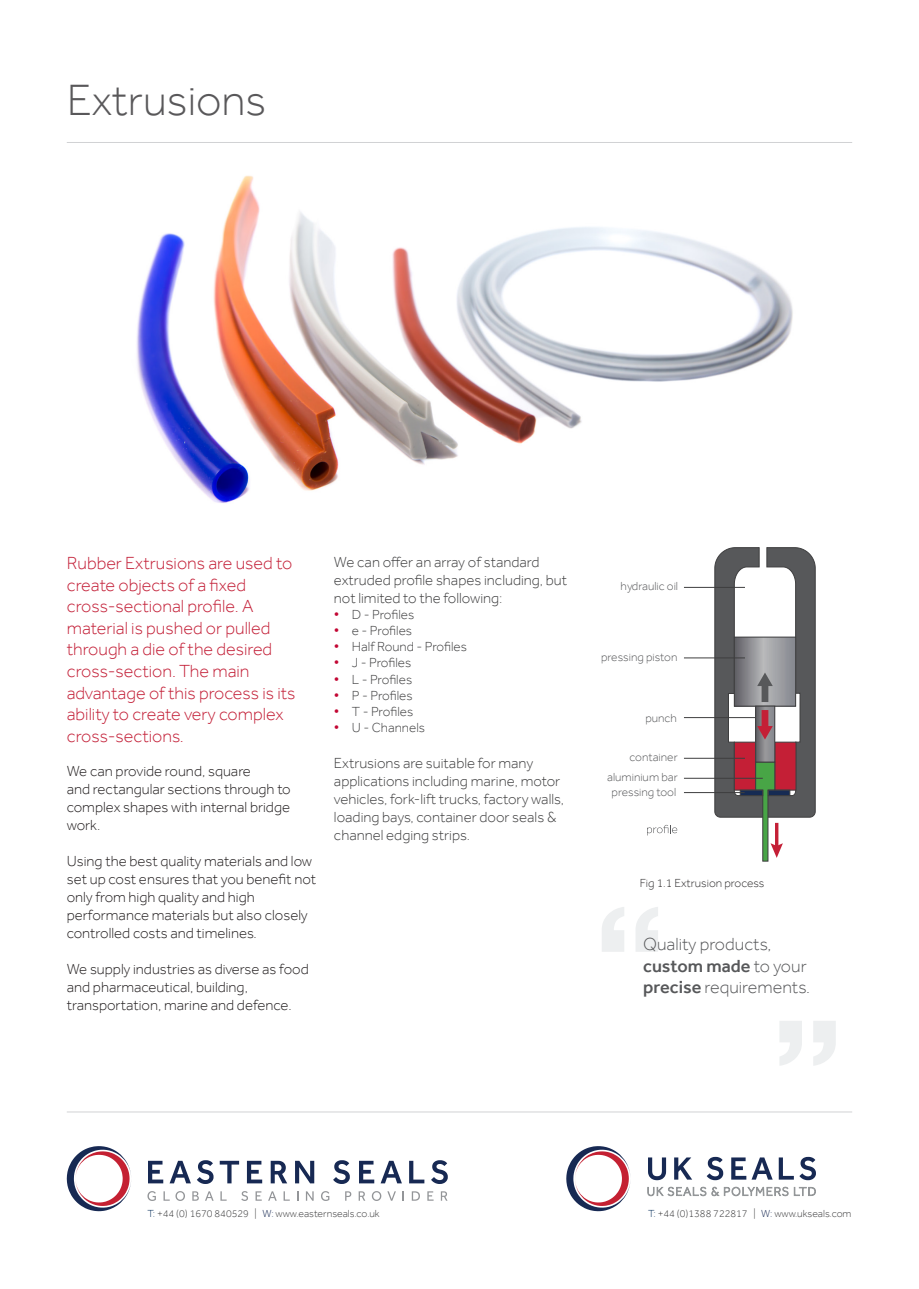
<style>
.page{position:relative;width:919px;height:1289px;background:#fff}
.page>*{position:absolute;margin:0;border:0;box-sizing:border-box;transform-origin:0 0}
.t1{font:300 45px "Effra";color:#59585a}
.t2{font:300 18px "Effra";color:#c31f37}
.t3{font:300 18px/21.6px "Effra";color:#57585a}
.t4{font:300 15px/18px "Effra";color:#231f20}
.t5{font:300 15px "Effra";color:#3e3e3f}
.t6{font:300 13.5px "Effra";color:#3e3e3f}
.t7{font:300 12px/20px "Effra";color:#57585a;text-align:right}
.t8{font:300 12px "Effra";color:#312f30}
.t9{font:300 10.5px "Effra";color:#3e3e3f}
.s1{font-size:16.5px;color:#c20633}
.s2{font-weight:500}
.s3{color:#002957}
.s4{color:#172953}
</style>
<div class="page">
<hr style="left:67px;top:142px;width:785px;height:1px;background:#d1d2d4">
<hr style="left:67px;top:1111px;width:785px;height:1px;background:#d1d2d4">
<img style="left:136px;top:175px;width:657px;height:328px">
<svg style="left:602px;top:907px;width:56px;height:44px"></svg>
<svg style="left:779px;top:1021px;width:56px;height:44px"></svg>
<svg style="left:566px;top:1146px;width:64px;height:65px"></svg>
<svg style="left:647px;top:1186px;width:168px;height:10px"></svg>
<svg style="left:648px;top:1157px;width:18px;height:23px"></svg>
<svg style="left:674px;top:1157px;width:18px;height:22px"></svg>
<svg style="left:706px;top:1156px;width:17px;height:24px"></svg>
<svg style="left:731px;top:1157px;width:41px;height:22px"></svg>
<svg style="left:778px;top:1157px;width:15px;height:22px"></svg>
<svg style="left:799px;top:1156px;width:16px;height:24px"></svg>
<svg style="left:67px;top:1146px;width:64px;height:65px"></svg>
<svg style="left:147px;top:1191px;width:9px;height:9px"></svg>
<svg style="left:163px;top:1191px;width:22px;height:9px"></svg>
<svg style="left:192px;top:1191px;width:7px;height:9px"></svg>
<svg style="left:205px;top:1191px;width:9px;height:9px"></svg>
<svg style="left:220px;top:1191px;width:7px;height:9px"></svg>
<svg style="left:241px;top:1191px;width:7px;height:9px"></svg>
<svg style="left:255px;top:1191px;width:7px;height:9px"></svg>
<svg style="left:268px;top:1191px;width:9px;height:9px"></svg>
<svg style="left:283px;top:1191px;width:7px;height:9px"></svg>
<svg style="left:306px;top:1191px;width:7px;height:9px"></svg>
<svg style="left:321px;top:1191px;width:8px;height:9px"></svg>
<svg style="left:345px;top:1191px;width:6px;height:9px"></svg>
<svg style="left:358px;top:1191px;width:7px;height:9px"></svg>
<svg style="left:372px;top:1191px;width:9px;height:9px"></svg>
<svg style="left:387px;top:1191px;width:9px;height:9px"></svg>
<svg style="left:402px;top:1191px;width:2px;height:9px"></svg>
<svg style="left:412px;top:1191px;width:8px;height:9px"></svg>
<svg style="left:427px;top:1191px;width:6px;height:9px"></svg>
<svg style="left:441px;top:1191px;width:6px;height:9px"></svg>
<svg style="left:148px;top:1160px;width:15px;height:23px"></svg>
<svg style="left:169px;top:1160px;width:22px;height:23px"></svg>
<svg style="left:197px;top:1160px;width:16px;height:23px"></svg>
<svg style="left:220px;top:1160px;width:19px;height:23px"></svg>
<svg style="left:247px;top:1160px;width:15px;height:23px"></svg>
<svg style="left:271px;top:1160px;width:16px;height:23px"></svg>
<svg style="left:295px;top:1160px;width:19px;height:23px"></svg>
<svg style="left:333px;top:1160px;width:17px;height:23px"></svg>
<svg style="left:359px;top:1160px;width:15px;height:23px"></svg>
<svg style="left:380px;top:1160px;width:22px;height:23px"></svg>
<svg style="left:409px;top:1160px;width:15px;height:23px"></svg>
<svg style="left:431px;top:1160px;width:17px;height:23px"></svg>
<hr style="left:684px;top:587px;width:61px;height:1px;background:#3e3e3f">
<hr style="left:684px;top:758px;width:61px;height:1px;background:#3e3e3f">
<hr style="left:684px;top:657px;width:61px;height:1px;background:#3e3e3f">
<hr style="left:684px;top:717px;width:71px;height:1px;background:#3e3e3f">
<hr style="left:684px;top:778px;width:78px;height:1px;background:#3e3e3f">
<hr style="left:684px;top:792px;width:60px;height:1px;background:#3e3e3f">
<svg style="left:647px;top:824px;width:30px;height:11px"></svg>
<svg style="left:713px;top:547px;width:103px;height:315px"></svg>
<p class="t1" style="left:67px;top:75px;width:201px">Extrusions</p>
<p class="t2" style="left:67px;top:552px;width:227px">Rubber Extrusions are used to</p>
<p class="t2" style="left:67px;top:574px;width:181px">create objects of a fixed</p>
<p class="t2" style="left:67px;top:596px;width:188px">cross-sectional profile. A</p>
<p class="t2" style="left:67px;top:617px;width:205px">material is pushed or pulled</p>
<p class="t2" style="left:67px;top:639px;width:207px">through a die of the desired</p>
<p class="t2" style="left:67px;top:660px;width:184px">cross-section. The main</p>
<p class="t2" style="left:67px;top:682px;width:230px">advantage of this process is its</p>
<p class="t2" style="left:67px;top:704px;width:218px">ability to create very complex</p>
<p class="t2" style="left:67px;top:725px;width:118px">cross-sections.</p>
<p class="t4" style="left:67px;top:762px;width:186px">We can provide round, square</p>
<p class="t4" style="left:67px;top:780px;width:225px">and rectangular sections through to</p>
<p class="t4" style="left:67px;top:798px;width:225px">complex shapes with internal bridge work.</p>
<p class="t4" style="left:67px;top:852px;width:247px">Using the best quality materials and low</p>
<p class="t4" style="left:67px;top:870px;width:251px">set up cost ensures that you benefit not</p>
<p class="t4" style="left:67px;top:888px;width:189px">only from high quality and high</p>
<p class="t4" style="left:67px;top:906px;width:242px">performance materials but also closely</p>
<p class="t4" style="left:67px;top:924px;width:192px">controlled costs and timelines.</p>
<p class="t4" style="left:67px;top:960px;width:243px">We supply industries as diverse as food</p>
<p class="t4" style="left:67px;top:978px;width:183px">and pharmaceutical, building,</p>
<p class="t4" style="left:67px;top:996px;width:226px">transportation, marine and defence.</p>
<p class="t5" style="left:334px;top:553px;width:207px">We can offer an array of standard</p>
<p class="t5" style="left:334px;top:571px;width:235px">extruded profile shapes including, but</p>
<p class="t5" style="left:334px;top:589px;width:170px">not limited to the following:</p>
<p class="t6" style="left:334px;top:606px;width:82px"><span class="s1">•</span> D - Profiles</p>
<p class="t6" style="left:334px;top:623px;width:80px"><span class="s1">•</span> e - Profiles</p>
<p class="t6" style="left:334px;top:639px;width:135px"><span class="s1">•</span> Half Round - Profiles</p>
<p class="t6" style="left:334px;top:655px;width:79px"><span class="s1">•</span> J - Profiles</p>
<p class="t6" style="left:334px;top:671px;width:80px"><span class="s1">•</span> L - Profiles</p>
<p class="t6" style="left:334px;top:687px;width:80px"><span class="s1">•</span> P - Profiles</p>
<p class="t6" style="left:334px;top:704px;width:81px"><span class="s1">•</span> T - Profiles</p>
<p class="t6" style="left:334px;top:720px;width:93px"><span class="s1">•</span> U - Channels</p>
<p class="t5" style="left:334px;top:754px;width:201px">Extrusions are suitable for many</p>
<p class="t5" style="left:334px;top:772px;width:228px">applications including marine, motor</p>
<p class="t5" style="left:334px;top:790px;width:231px">vehicles, fork-lift trucks, factory walls,</p>
<p class="t5" style="left:334px;top:808px;width:224px">loading bays, container door seals &amp;</p>
<p class="t5" style="left:334px;top:826px;width:137px">channel edging strips.</p>
<p class="t7" style="left:620px;top:576px;width:59px">hydraulic oil</p>
<p class="t7" style="left:601px;top:647px;width:78px">pressing piston</p>
<p class="t7" style="left:645px;top:708px;width:33px">punch</p>
<p class="t7" style="left:607px;top:747px;width:72px">container aluminium bar</p>
<p class="t7" style="left:611px;top:781px;width:66px">pressing tool</p>
<p class="t8" style="left:639px;top:876px;width:126px">Fig 1.1 Extrusion process</p>
<p class="t3" style="left:643px;top:933px;width:168px">Quality products, <span class="s2">custom made</span> to your <span class="s2">precise</span> requirements.</p>
<p class="t9" style="left:147px;top:1207px;width:234px"><span class="s3">T:</span> +44 (0) 1670 840529 | <span class="s4">W:</span> www.easternseals.co.uk</p>
<p class="t9" style="left:648px;top:1207px;width:205px"><span class="s3">T:</span> +44 (0)1388 722817 | <span class="s4">W:</span> www.ukseals.com</p>
</div>
